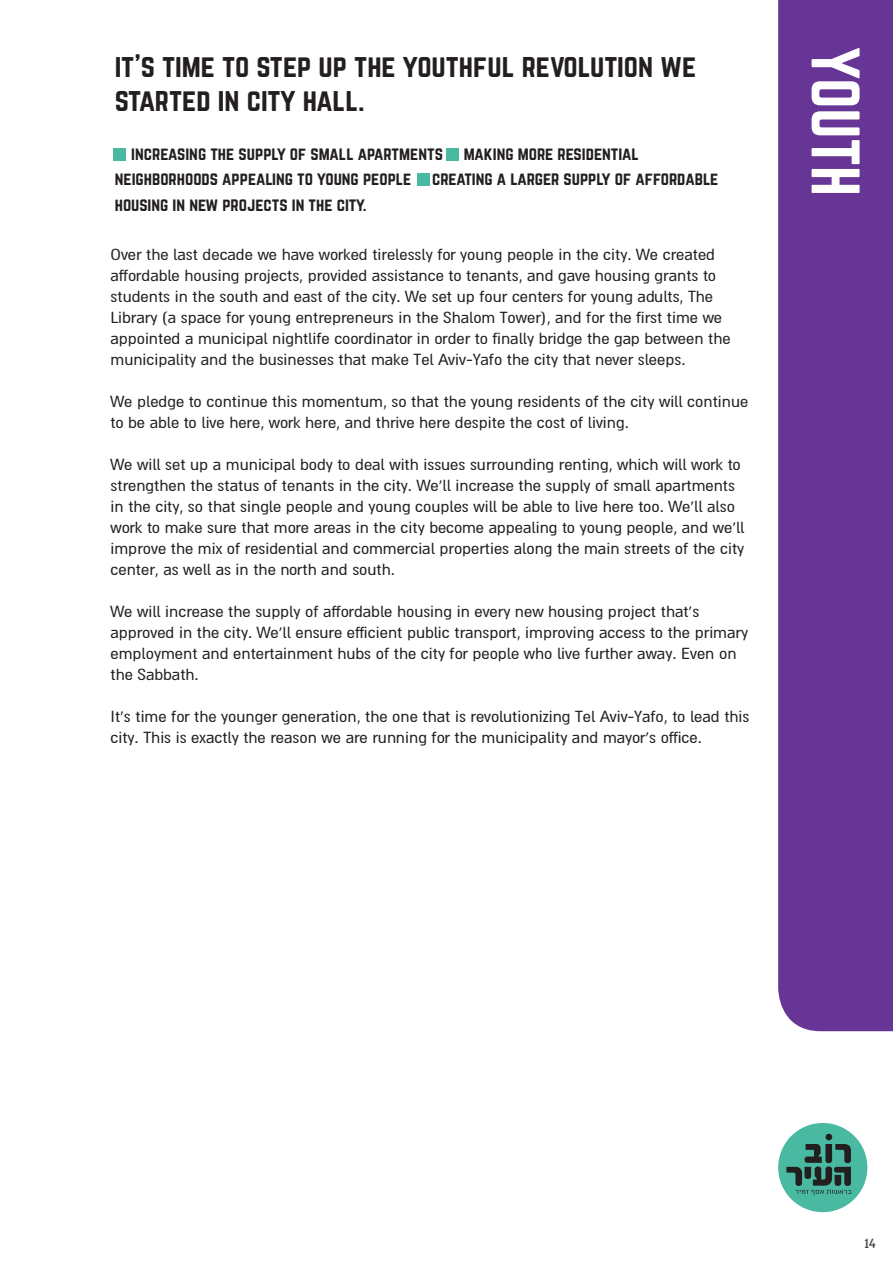
<style>
.page{position:relative;width:893px;height:1263px;background:#fff}
.page>*{position:absolute;margin:0;border:0;box-sizing:border-box;transform-origin:0 0}
.t1{font:60px "Norwester";color:#fff}
.t2{font:28.5px/34.2px "Norwester";color:#231f20}
.t3{font:18px/21px "Almoni DLAAA";color:#231f20}
.t4{font:18px "Almoni DLAAA";color:#4d4c4c}
.t5{font:16.5px/25.5px "Norwester";color:#231f20}
</style>
<div class="page">
<div style="left:778px;top:0;width:115px;height:1031px;background:#673595"></div>
<div style="left:778px;top:1123px;width:89px;height:89px;background:#49baa1;border-radius:50%"></div>
<svg style="left:786px;top:1134px;width:65px;height:61px"></svg>
<div style="left:114px;top:148px;width:12px;height:13px;background:#49baa1"></div>
<div style="left:446px;top:148px;width:13px;height:13px;background:#49baa1"></div>
<div style="left:417px;top:173px;width:12px;height:13px;background:#49baa1"></div>
<h2 class="t2" style="left:115px;top:49px;width:583px">IT S’ TIME TO STEP UP THE YOUTHFUL REVOLUTION WE<br>STARTED IN CITY HALL.</h2>
<p class="t5" style="left:464px;top:141px;width:177px">MAKING MORE RESIDENTIAL</p>
<p class="t5" style="left:432px;top:141px;width:288px;text-indent:-301px">INCREASING THE SUPPLY OF SMALL APARTMENTS<br>CREATING A LARGER SUPPLY OF AFFORDABLE</p>
<p class="t5" style="left:115px;top:167px;width:298px">NEIGHBORHOODS APPEALING TO YOUNG PEOPLE<br>HOUSING IN NEW PROJECTS IN THE CITY.</p>
<p class="t3" style="left:111px;top:244px;width:622px">Over the last decade we have worked tirelessly for young people in the city. We created affordable housing projects, provided assistance to tenants, and gave housing grants to students in the south and east of the city. We set up four centers for young adults, The Library a( space for young entrepreneurs in the Shalom Tower ,) and for the first time we appointed a municipal nightlife coordinator in order to finally bridge the gap between the municipality and the businesses that make Tel Aviv-Yafo the city that never sleeps.</p>
<p class="t3" style="left:111px;top:391px;width:639px">We pledge to continue this momentum, so that the young residents of the city will continue to be able to live here, work here, and thrive here despite the cost of living.</p>
<p class="t3" style="left:111px;top:454px;width:635px">We will set up a municipal body to deal with issues surrounding renting, which will work to strengthen the status of tenants in the city. We l l’ increase the supply of small apartments in the city, so that single people and young couples will be able to live here too. We l l’ also work to make sure that more areas in the city become appealing to young people, and we l l’ improve the mix of residential and commercial properties along the main streets of the city center, as well as in the north and south.</p>
<p class="t3" style="left:111px;top:601px;width:639px">We will increase the supply of affordable housing in every new housing project that s’ approved in the city. We l l’ ensure efficient public transport, improving access to the primary employment and entertainment hubs of the city for people who live further away. Even on the Sabbath.</p>
<p class="t3" style="left:111px;top:706px;width:640px">s’I t time for the younger generation, the one that is revolutionizing Tel Aviv-Yafo to, lead this city. This is exactly the reason we are running for the municipality and mayor s’ office.</p>
<h1 class="t1" style="left:864px;top:47px;width:151px;rotate:90deg">YOUTH</h1>
<p class="t4" style="left:864px;top:1233px;width:13px">14</p>
</div>
